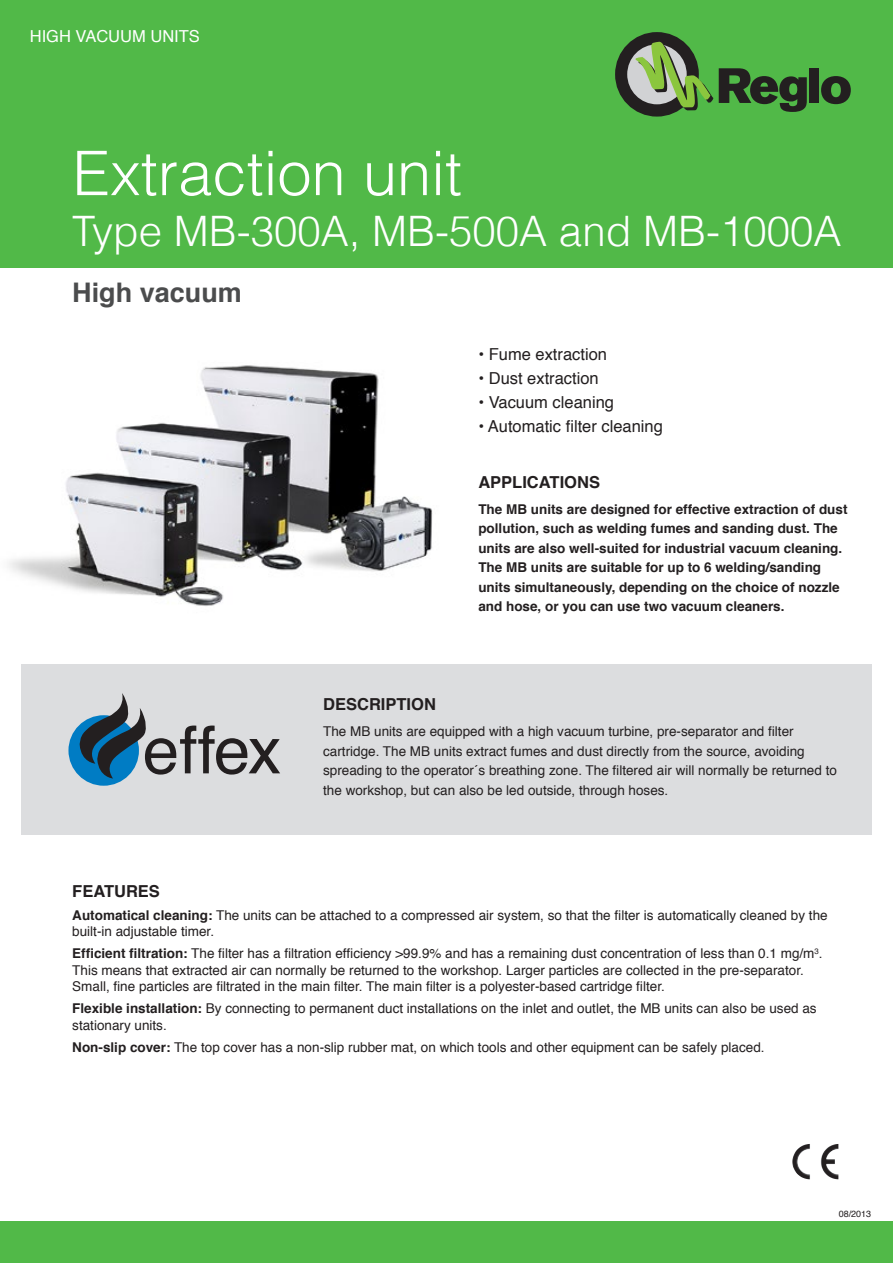
<style>
.page{position:relative;width:893px;height:1263px;background:#fff}
.page>*{position:absolute;margin:0;border:0;box-sizing:border-box;transform-origin:0 0}
.t1{font:65.7px "Helvetica";letter-spacing:-.015em;color:#231f20}
.t2{font:300 61.5px "Helvetica";color:#fff}
.t3{font:300 42px "Helvetica";color:#fff}
.t4{font:700 27px "Helvetica";color:#4b4c4d}
.t5{font:16.5px "Helvetica";color:#231f20}
.t6{font:700 16.5px "Helvetica";color:#231f20}
.t7{font:16.5px "Helvetica";color:#fff}
.t8{font:13.5px/16.2px "Helvetica";color:#231f20}
.t9{font:700 13.5px/19.5px "Helvetica";color:#231f20}
.t10{font:9px "Helvetica";color:#231f20}
.s1{font-weight:700}
</style>
<div class="page">
<div style="left:0;top:0;width:893px;height:268px;background:#51b948"></div>
<div style="left:809px;top:68px;width:10px;height:35px;background:#231f20"></div>
<svg style="left:821px;top:76px;width:30px;height:28px"></svg>
<svg style="left:621px;top:38px;width:72px;height:72px"></svg>
<div style="left:615px;top:32px;width:84px;height:85px;border:12px solid #231f20;border-radius:50%"></div>
<svg style="left:635px;top:42px;width:172px;height:70px"></svg>
<div style="left:0;top:1221px;width:893px;height:42px;background:#51b948"></div>
<div style="left:21px;top:664px;width:851px;height:170px;background:#dcdddf"></div>
<img style="left:792px;top:1144px;width:46px;height:35px">
<img style="left:9px;top:365px;width:424px;height:241px">
<div style="left:68px;top:715px;width:71px;height:71px;background:#007cc4;border-radius:50%"></div>
<svg style="left:79px;top:693px;width:67px;height:85px"></svg>
<p class="t7" style="left:30px;top:24px;width:161px">High vacuum units</p>
<h2 class="t2" style="left:72px;top:135px;width:391px">Extraction unit</h2>
<h3 class="t3" style="left:72px;top:204px;width:771px">Type MB-300A, MB-500A and MB-1000A</h3>
<h3 class="t4" style="left:72px;top:271px;width:171px">High vacuum</h3>
<h1 class="t1" style="left:143px;top:700px;width:140px">effex</h1>
<p class="t5" style="left:478px;top:341px;width:130px">• Fume extraction</p>
<p class="t5" style="left:478px;top:365px;width:122px">• Dust extraction</p>
<p class="t5" style="left:478px;top:389px;width:137px">• Vacuum cleaning</p>
<p class="t5" style="left:478px;top:413px;width:186px">• Automatic filter cleaning</p>
<p class="t6" style="left:478px;top:469px;width:123px">Applications</p>
<p class="t9" style="left:478px;top:499px;width:371px">The MB units are designed for effective extraction of dust pollution, such as welding fumes and sanding dust. The units are also well-suited for industrial vacuum cleaning.<br>The MB units are suitable for up to 6 welding/sanding units simultaneously, depending on the choice of nozzle and hose, or you can use two vacuum cleaners.</p>
<p class="t6" style="left:323px;top:691px;width:114px">Description</p>
<p class="t8" style="left:323px;top:722px;width:515px;line-height:19.5px">The MB units are equipped with a high vacuum turbine, pre-separator and filter cartridge. The MB units extract fumes and dust directly from the source, avoiding spreading to the operator´s breathing zone. The filtered air will normally be returned to the workshop, but can also be led outside, through hoses.</p>
<p class="t6" style="left:72px;top:878px;width:89px">Features</p>
<p class="t8" style="left:72px;top:907px;width:757px"><span class="s1">Automatical cleaning:</span> The units can be attached to a compressed air system, so that the filter is automatically cleaned by the built-in adjustable timer.</p>
<p class="t8" style="left:72px;top:946px;width:752px"><span class="s1">Efficient filtration:</span> The filter has a filtration efficiency &gt;99.9% and has a remaining dust concentration of less than 0.1 mg/m<sup>3</sup>.<br>This means that extracted air can normally be returned to the workshop. Larger particles are collected in the pre-separator.<br>Small, fine particles are filtrated in the main filter. The main filter is a polyester-based cartridge filter.</p>
<p class="t8" style="left:72px;top:1001px;width:746px"><span class="s1">Flexible installation:</span> By connecting to permanent duct installations on the inlet and outlet, the MB units can also be used as stationary units.</p>
<p class="t8" style="left:72px;top:1040px;width:694px"><span class="s1">Non-slip cover:</span> The top cover has a non-slip rubber mat, on which tools and other equipment can be safely placed.</p>
<p class="t10" style="left:839px;top:1207px;width:34px">08/2013</p>
</div>
